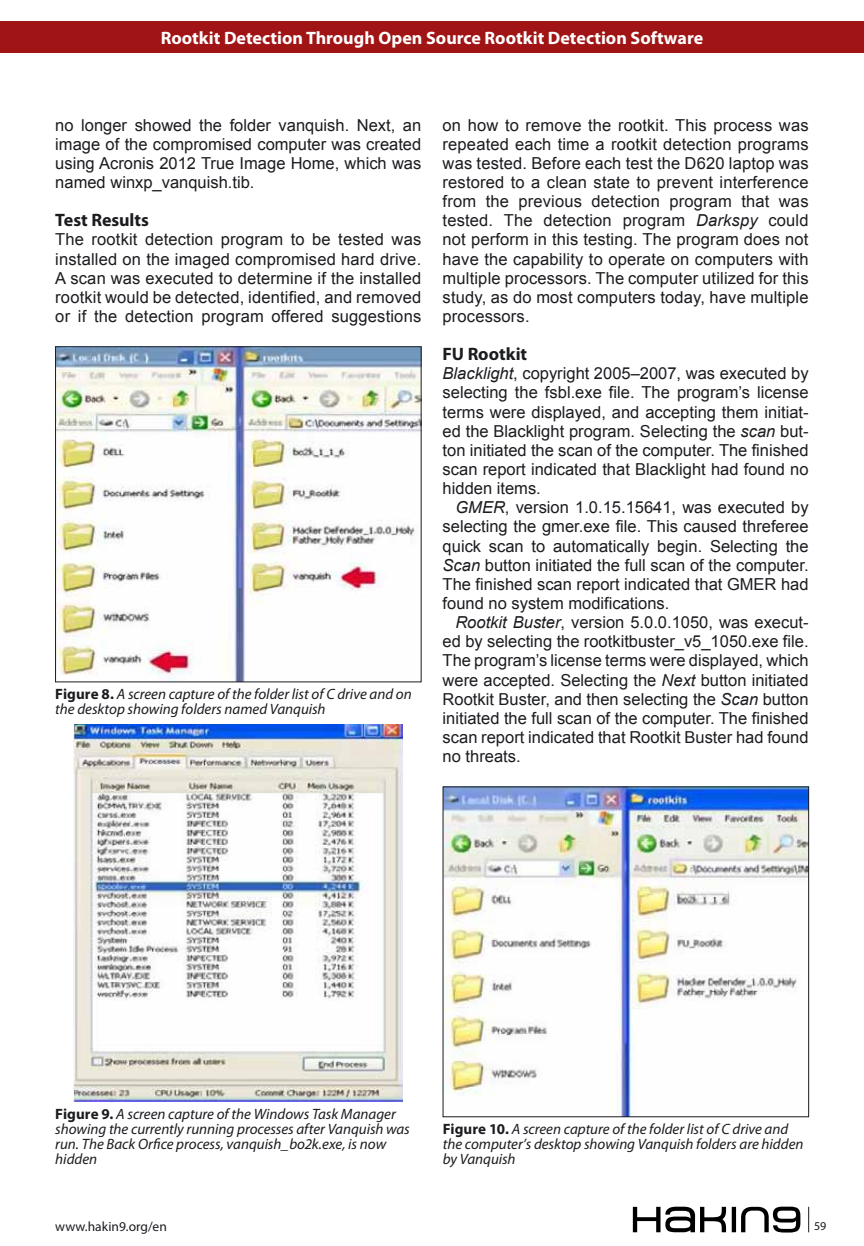
<style>
.page{position:relative;width:864px;height:1246px;background:#fff}
.page>*{position:absolute;margin:0;border:0;box-sizing:border-box;transform-origin:0 0}
.t1{font:700 18px "Myriad Pro";color:#fff}
.t2{font:700 18px "Myriad Pro";color:#1b1c20}
.t3{font:16.5px/19.2px "Arial";color:#1b1c20;text-align:justify}
.t4{font:italic 15px/15px "Myriad Pro";letter-spacing:-.005em;color:#1b1c20}
.t5{font:13.5px "Myriad Pro";color:#1b1c20}
.t6{font:12px "Myriad Pro";color:#1b1c20}
.s1{font-weight:700;font-style:normal}
.s2{font-style:italic}
</style>
<div class="page">
<div style="left:0;top:21px;width:863px;height:32px;background:#a01415"></div>
<svg style="left:808px;top:1207px;width:1px;height:25px"></svg>
<svg style="left:632px;top:1206px;width:168px;height:26px"></svg>
<img style="left:74px;top:724px;width:329px;height:378px">
<img style="left:444px;top:789px;width:362px;height:326px">
<img style="left:57px;top:348px;width:362px;height:332px">
<div style="left:55px;top:346px;width:366px;height:336px;border:1px solid #1b1c20"></div>
<p class="t1" style="left:161px;top:26px;width:543px">Rootkit Detection Through Open Source Rootkit Detection Software</p>
<p class="t3" style="left:55px;top:115px;width:367px">no longer showed the folder vanquish. Next, an image of the compromised computer was created using Acronis 2012 True Image Home, which was named winxp_vanquish.tib.</p>
<p class="t2" style="left:55px;top:208px;width:95px">Test Results</p>
<p class="t3" style="left:55px;top:230px;width:367px">The rootkit detection program to be tested was installed on the imaged compromised hard drive.<br>A scan was executed to determine if the installed rootkit would be detected, identified, and removed or if the detection program offered suggestions</p>
<p class="t4" style="left:55px;top:686px;width:358px"><span class="s1">Figure 8.</span> A screen capture of the folder list of C drive and on the desktop showing folders named Vanquish</p>
<p class="t3" style="left:442px;top:115px;width:367px">on how to remove the rootkit. This process was repeated each time a rootkit detection programs was tested. Before each test the D620 laptop was restored to a clean state to prevent interference from the previous detection program that was tested. The detection program <span class="s2">Darkspy</span> could not perform in this testing. The program does not have the capability to operate on computers with multiple processors. The computer utilized for this study, as do most computers today, have multiple processors.</p>
<p class="t2" style="left:442px;top:342px;width:86px">FU Rootkit</p>
<p class="t3" style="left:442px;top:364px;width:367px"><span class="s2">Blacklight</span>, copyright 2005–2007, was executed by selecting the fsbl.exe file. The program’s license terms were displayed, and accepting them initiat&shy;ed the Blacklight program. Selecting the <span class="s2">scan</span> but&shy;ton initiated the scan of the computer. The finished scan report indicated that Blacklight had found no hidden items.</p>
<p class="t3" style="left:442px;top:498px;width:367px;text-indent:13px"><span class="s2">GMER</span>, version 1.0.15.15641, was executed by selecting the gmer.exe file. This caused threferee quick scan to automatically begin. Selecting the <span class="s2">Scan</span> button initiated the full scan of the computer.<br>The finished scan report indicated that GMER had found no system modifications.</p>
<p class="t3" style="left:442px;top:613px;width:367px;text-indent:13px"><span class="s2">Rootkit Buster</span>, version 5.0.0.1050, was execut&shy;ed by selecting the rootkitbuster_v5_1050.exe file.<br>The program’s license terms were displayed, which were accepted. Selecting the <span class="s2">Next</span> button initiated Rootkit Buster, and then selecting the <span class="s2">Scan</span> button initiated the full scan of the computer. The finished scan report indicated that Rootkit Buster had found no threats.</p>
<p class="t4" style="left:55px;top:1106px;width:356px"><span class="s1">Figure 9.</span> A screen capture of the Windows Task Manager showing the currently running processes after Vanquish was run. The Back Orfice process, vanquish_bo2k.exe, is now hidden</p>
<p class="t4" style="left:442px;top:1121px;width:362px"><span class="s1">Figure 10.</span> A screen capture of the folder list of C drive and the computer’s desktop showing Vanquish folders are hidden by Vanquish</p>
<p class="t5" style="left:55px;top:1218px;width:113px">www.hakin9.org/en</p>
<p class="t6" style="left:813px;top:1219px;width:14px">59</p>
</div>
